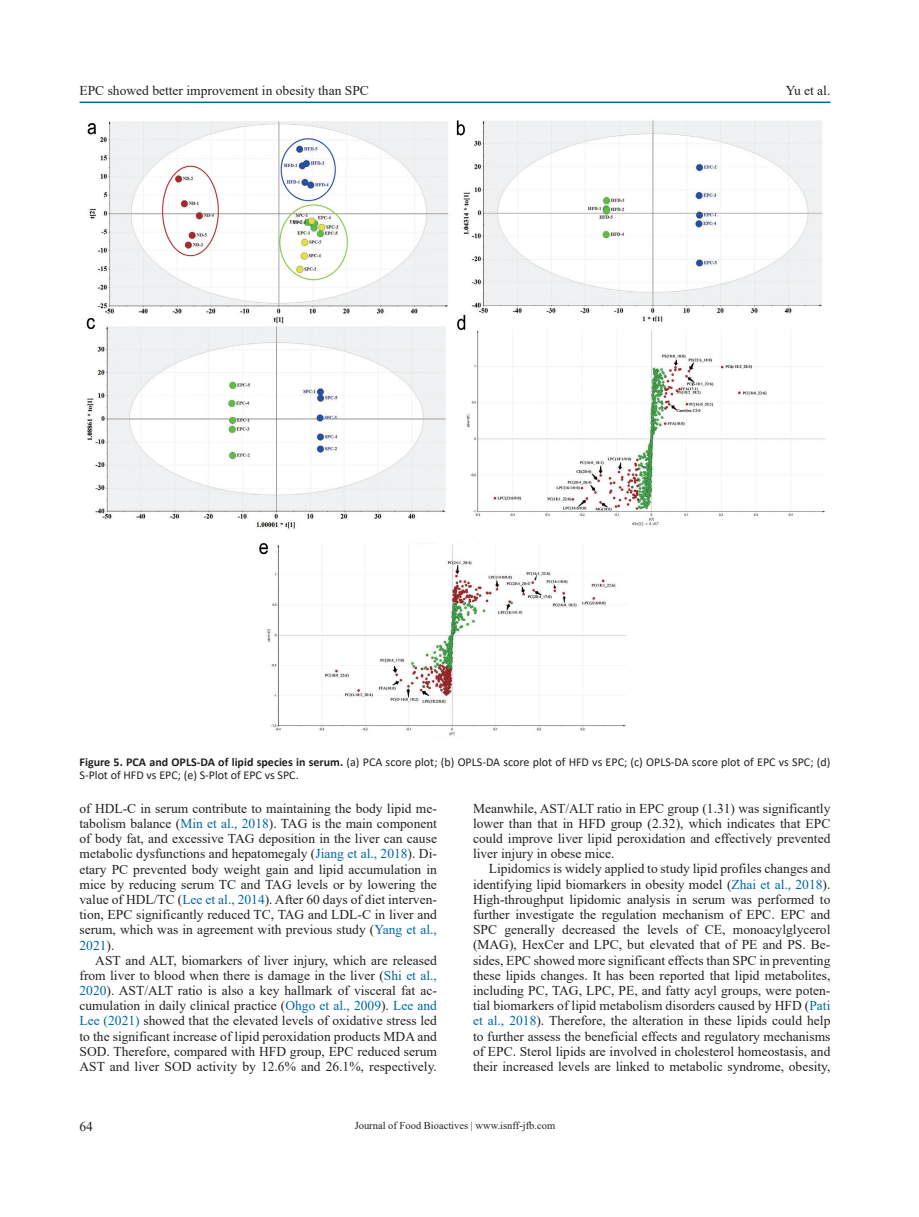
<style>
.page{position:relative;width:919px;height:1217px;background:#fff}
.page>*{position:absolute;margin:0;border:0;box-sizing:border-box;transform-origin:0 0}
.t1{font:13.5px/15.1px "Times New Roman";color:#231f20;text-align:justify}
.t2{font:12px/13.5px "Calibri";color:#231f20}
.t3{font:10.5px "Times New Roman";color:#231f20}
.s1{font-weight:700}
.s2{color:#0065a4}
</style>
<div class="page">
<hr style="left:80px;top:101px;width:750px;height:2px;background:#0065a4">
<img style="left:86px;top:120px;width:740px;height:616px">
<p class="t1" style="left:80px;top:82px;width:291px">EPC showed better improvement in obesity than SPC</p>
<p class="t1" style="left:785px;top:82px;width:46px">Yu et al.</p>
<p class="t2" style="left:80px;top:754px;width:752px"><span class="s1">Figure 5. PCA and OPLS-DA of lipid species in serum.</span> (a) PCA score plot; (b) OPLS-DA score plot of HFD vs EPC; (c) OPLS-DA score plot of EPC vs SPC; (d)<br>S-Plot of HFD vs EPC; (e) S-Plot of EPC vs SPC.</p>
<p class="t1" style="left:80px;top:800px;width:359px">of HDL-C in serum contribute to maintaining the body lipid me&shy;tabolism balance (<span class="s2">Min et al., 2018</span>). TAG is the main component of body fat, and excessive TAG deposition in the liver can cause metabolic dysfunctions and hepatomegaly (<span class="s2">Jiang et al., 2018</span>). Di&shy;etary PC prevented body weight gain and lipid accumulation in mice by reducing serum TC and TAG levels or by lowering the value of HDL/TC (<span class="s2">Lee et al., 2014</span>). After 60 days of diet interven&shy;tion, EPC significantly reduced TC, TAG and LDL-C in liver and serum, which was in agreement with previous study (<span class="s2">Yang et al., 2021</span>).</p>
<p class="t1" style="left:80px;top:951px;width:359px;text-indent:16px">AST and ALT, biomarkers of liver injury, which are released from liver to blood when there is damage in the liver (<span class="s2">Shi et al., 2020</span>). AST/ALT ratio is also a key hallmark of visceral fat ac&shy;cumulation in daily clinical practice (<span class="s2">Ohgo et al., 2009</span>). <span class="s2">Lee and Lee (2021)</span> showed that the elevated levels of oxidative stress led to the significant increase of lipid peroxidation products MDA and SOD. Therefore, compared with HFD group, EPC reduced serum AST and liver SOD activity by 12.6% and 26.1%, respectively.</p>
<p class="t1" style="left:473px;top:800px;width:359px">Meanwhile, AST/ALT ratio in EPC group (1.31) was significantly lower than that in HFD group (2.32), which indicates that EPC could improve liver lipid peroxidation and effectively prevented liver injury in obese mice.</p>
<p class="t1" style="left:473px;top:860px;width:359px;text-indent:16px">Lipidomics is widely applied to study lipid profiles changes and identifying lipid biomarkers in obesity model (<span class="s2">Zhai et al., 2018</span>).<br>High-throughput lipidomic analysis in serum was performed to further investigate the regulation mechanism of EPC. EPC and SPC generally decreased the levels of CE, monoacylglycerol (MAG), HexCer and LPC, but elevated that of PE and PS. Be&shy;sides, EPC showed more significant effects than SPC in preventing these lipids changes. It has been reported that lipid metabolites, including PC, TAG, LPC, PE, and fatty acyl groups, were poten&shy;tial biomarkers of lipid metabolism disorders caused by HFD (<span class="s2">Pati et al., 2018</span>). Therefore, the alteration in these lipids could help to further assess the beneficial effects and regulatory mechanisms of EPC. Sterol lipids are involved in cholesterol homeostasis, and their increased levels are linked to metabolic syndrome, obesity,</p>
<p class="t1" style="left:80px;top:1118px;width:15px">64</p>
<p class="t3" style="left:354px;top:1117px;width:202px">Journal of Food Bioactives | www.isnff-jfb.com</p>
</div>
